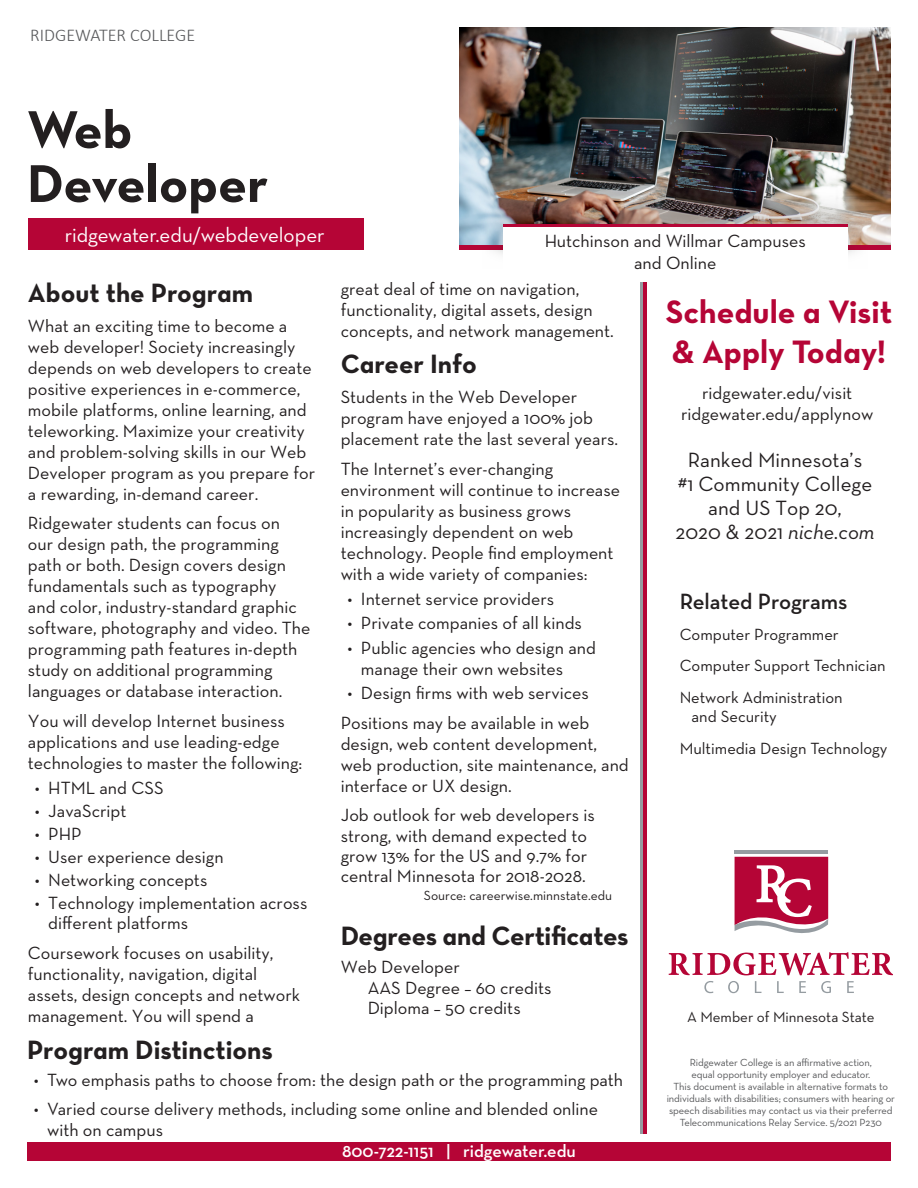
<style>
.page{position:relative;width:918px;height:1188px;background:#fff}
.page>*{position:absolute;margin:0;border:0;box-sizing:border-box;transform-origin:0 0}
.t1{font:54px "Neutra Text Bold Alt";color:#231f20}
.t2{font:33px/39.6px "Neutra Text Bold Alt";color:#b50536}
.t3{font:27px "Neutra Text Bold Alt";letter-spacing:-.005em;color:#231f20}
.t4{font:600 22.5px "Neutra Text";letter-spacing:-.005em;color:#231f20}
.t5{font:21px/24px "Neutra Text";color:#231f20;text-align:center}
.t6{font:21px "Neutra Text";letter-spacing:-.005em;color:#fff}
.Indented_credential{font:18px/21px "Neutra Text";color:#231f20}
.t7{font:600 18px "Neutra Text";color:#fff}
.t8{font:300 18px "Calibri";color:#57585a}
.t9{font:16.5px/19.5px "Neutra Text";color:#231f20}
.t10{font:15px "Neutra Text";color:#231f20}
.t11{font:13.5px "Neutra Text";color:#231f20}
.t12{font:10.5px/12px "Neutra Text";letter-spacing:-.01em;color:#57585a;text-align:center}
.s1{font-style:italic}
</style>
<div class="page">
<img style="left:459px;top:27px;width:432px;height:218px">
<div style="left:459px;top:245px;width:432px;height:5px;background:#b50536"></div>
<div style="left:480px;top:190px;width:391px;height:253px;background:#231f20;opacity:.21"></div>
<div style="left:503px;top:226px;width:345px;height:208px;background:#fff"></div>
<div style="left:815px;top:250px;width:65px;height:26px;background:#fff"></div>
<div style="left:459px;top:276px;width:421px;height:177px;background:#fff"></div>
<div style="left:470px;top:250px;width:65px;height:26px;background:#fff"></div>
<hr style="left:503px;top:224px;width:345px;height:3px;background:#b50536">
<div style="left:28px;top:219px;width:336px;height:31px;background:#b50536"></div>
<div style="left:27px;top:1143px;width:864px;height:18px;background:#b50536"></div>
<hr style="left:735px;top:850px;width:93px;height:3px;background:#959ca1">
<svg style="left:735px;top:857px;width:93px;height:76px"></svg>
<svg style="left:704px;top:981px;width:9px;height:12px"></svg>
<svg style="left:728px;top:981px;width:11px;height:12px"></svg>
<svg style="left:755px;top:981px;width:6px;height:12px"></svg>
<svg style="left:777px;top:981px;width:7px;height:12px"></svg>
<svg style="left:799px;top:981px;width:7px;height:12px"></svg>
<svg style="left:821px;top:981px;width:10px;height:12px"></svg>
<svg style="left:847px;top:981px;width:7px;height:12px"></svg>
<svg style="left:669px;top:952px;width:224px;height:23px"></svg>
<hr style="left:641px;top:283px;width:3px;height:851px;background:#959ca1">
<hr style="left:644px;top:283px;width:3px;height:851px;background:#b50536">
<p class="t8" style="left:30px;top:23px;width:166px">RIDGEWATER COLLEGE</p>
<p class="t1" style="left:27px;top:96px;width:107px">Web</p>
<p class="t1" style="left:27px;top:150px;width:243px">Developer</p>
<p class="t6" style="left:65px;top:222px;width:261px">ridgewater.edu/webdeveloper</p>
<p class="t3" style="left:28px;top:276px;width:227px">About the Program</p>
<p class="Indented_credential" style="left:28px;top:315px;width:289px">What an exciting time to become a web developer! Society increasingly depends on web developers to create positive experiences in e-commerce, mobile platforms, online learning, and teleworking. Maximize your creativity and problem-solving skills in our Web Developer program as you prepare for a rewarding, in-demand career.</p>
<p class="Indented_credential" style="left:28px;top:513px;width:284px">Ridgewater students can focus on<br>our design path, the programming path or both. Design covers design fundamentals such as typography<br>and color, industry-standard graphic software, photography and video. The programming path features in-depth study on additional programming languages or database interaction.</p>
<p class="Indented_credential" style="left:28px;top:710px;width:276px">You will develop Internet business applications and use leading-edge technologies to master the following:</p>
<p class="Indented_credential" style="left:35px;top:777px;width:130px">• HTML and CSS</p>
<p class="Indented_credential" style="left:35px;top:800px;width:93px">• JavaScript</p>
<p class="Indented_credential" style="left:35px;top:823px;width:49px">• PHP</p>
<p class="Indented_credential" style="left:35px;top:846px;width:191px">• User experience design</p>
<p class="Indented_credential" style="left:35px;top:869px;width:174px">• Networking concepts</p>
<p class="Indented_credential" style="left:48px;top:892px;width:261px;line-height:20.2px;text-indent:-13px">• Technology implementation across different platforms</p>
<p class="Indented_credential" style="left:28px;top:942px;width:274px">Coursework focuses on usability, functionality, navigation, digital assets, design concepts and network management. You will spend a</p>
<p class="Indented_credential" style="left:545px;top:231px;width:263px">Hutchinson and Willmar Campuses</p>
<p class="Indented_credential" style="left:634px;top:252px;width:84px">and Online</p>
<p class="Indented_credential" style="left:341px;top:278px;width:275px">great deal of time on navigation, functionality, digital assets, design concepts, and network management.</p>
<p class="t3" style="left:341px;top:347px;width:138px">Career Info</p>
<p class="Indented_credential" style="left:341px;top:386px;width:279px">Students in the Web Developer program have enjoyed a 100% job placement rate the last several years.</p>
<p class="Indented_credential" style="left:341px;top:458px;width:281px">The Internet’s ever-changing environment will continue to increase in popularity as business grows increasingly dependent on web technology. People find employment with a wide variety of companies:</p>
<p class="Indented_credential" style="left:347px;top:588px;width:208px">• Internet service providers</p>
<p class="Indented_credential" style="left:347px;top:612px;width:236px">• Private companies of all kinds</p>
<p class="Indented_credential" style="left:361px;top:637px;width:237px;text-indent:-14px">• Public agencies who design and manage their own websites</p>
<p class="Indented_credential" style="left:347px;top:682px;width:243px">• Design firms with web services</p>
<p class="Indented_credential" style="left:341px;top:712px;width:290px">Positions may be available in web design, web content development, web production, site maintenance, and interface or UX design.</p>
<p class="Indented_credential" style="left:341px;top:805px;width:256px;line-height:20.2px">Job outlook for web developers is strong, with demand expected to grow 13% for the US and 9.7% for central Minnesota for 2018-2028.</p>
<p class="t11" style="left:424px;top:887px;width:190px">Source: careerwise.minnstate.edu</p>
<p class="t3" style="left:341px;top:919px;width:289px">Degrees and Certificates</p>
<p class="Indented_credential" style="left:341px;top:956px;width:121px">Web Developer</p>
<p class="Indented_credential" style="left:368px;top:977px;width:185px">AAS Degree – 60 credits</p>
<p class="Indented_credential" style="left:368px;top:997px;width:155px">Diploma – 50 credits</p>
<p class="t2" style="left:666px;top:292px;width:228px">Schedule a Visit &amp; Apply Today!</p>
<p class="Indented_credential" style="left:702px;top:382px;width:152px">ridgewater.edu/visit</p>
<p class="Indented_credential" style="left:681px;top:403px;width:194px">ridgewater.edu/applynow</p>
<p class="t5" style="left:678px;top:448px;width:196px">Ranked Minnesota’s #1 Community College and US Top 20,</p>
<p class="t5" style="left:676px;top:520px;width:201px">2020 &amp; 2021 <span class="s1">niche.com</span></p>
<p class="t4" style="left:680px;top:587px;width:169px">Related Programs</p>
<p class="t9" style="left:680px;top:624px;width:161px">Computer Programmer</p>
<p class="t9" style="left:680px;top:656px;width:207px">Computer Support Technician</p>
<p class="t9" style="left:691px;top:687px;width:153px;text-indent:-12px">Network Administration and Security</p>
<p class="t9" style="left:680px;top:738px;width:209px">Multimedia Design Technology</p>
<p class="t10" style="left:687px;top:1008px;width:189px">A Member of Minnesota State</p>
<p class="t3" style="left:27px;top:1033px;width:247px">Program Distinctions</p>
<p class="Indented_credential" style="left:34px;top:1069px;width:591px">• Two emphasis paths to choose from: the design path or the programming path</p>
<p class="Indented_credential" style="left:47px;top:1098px;width:552px;text-indent:-14px">• Varied course delivery methods, including some online and blended online with on campus</p>
<p class="t7" style="left:342px;top:1139px;width:235px">800-722-1151 | ridgewater.edu</p>
<p class="t12" style="left:690px;top:1057px;width:184px">Ridgewater College is an affirmative action,</p>
<p class="t12" style="left:691px;top:1069px;width:181px">equal opportunity employer and educator.</p>
<p class="t12" style="left:667px;top:1081px;width:230px">This document is available in alternative formats to individuals with disabilities; consumers with hearing or speech disabilities may contact us via their preferred</p>
<p class="t12" style="left:680px;top:1117px;width:203px">Telecommunications Relay Service. 5/2021 P230</p>
</div>
